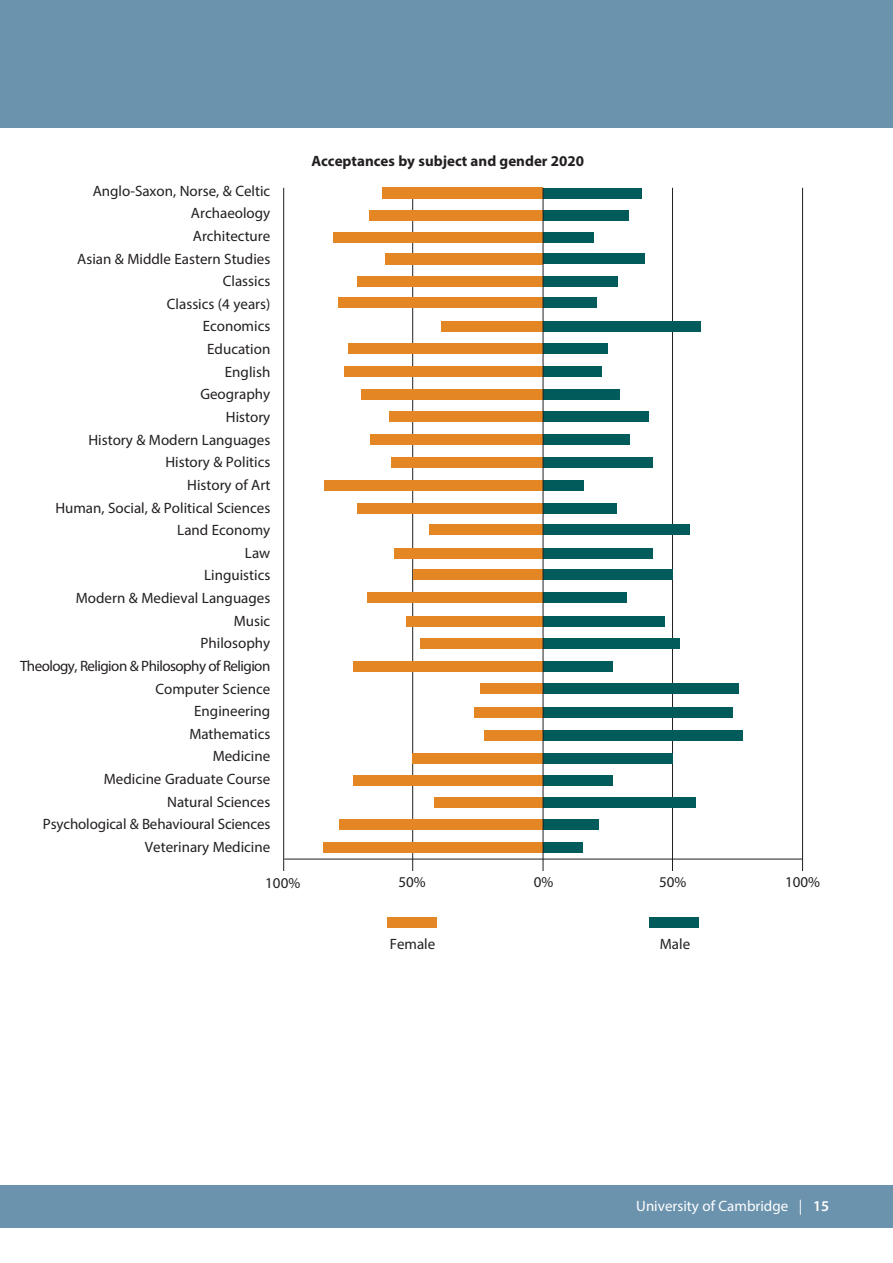
<style>
.page{position:relative;width:893px;height:1263px;background:#fff}
.page>*{position:absolute;margin:0;border:0;box-sizing:border-box;transform-origin:0 0}
.t1{font:15px/22.6px "Myriad Pro";color:#231f20;text-align:right}
.t2{font:700 15px "Myriad Pro";color:#231f20}
.t3{font:15px "Myriad Pro";color:#fff}
.s1{font-weight:600}
</style>
<div class="page">
<div style="left:0;top:1185px;width:893px;height:43px;background:#6c93ae"></div>
<div style="left:0;top:0;width:893px;height:128px;background:#6c93ae"></div>
<hr style="left:672px;top:188px;width:1px;height:683px;background:#231f20">
<hr style="left:412px;top:188px;width:1px;height:683px;background:#231f20">
<div style="left:385px;top:253px;width:158px;height:11px;background:#e48623"></div>
<div style="left:357px;top:276px;width:186px;height:11px;background:#e48623"></div>
<div style="left:338px;top:297px;width:205px;height:11px;background:#e48623"></div>
<div style="left:442px;top:321px;width:101px;height:11px;background:#e48623"></div>
<div style="left:348px;top:343px;width:195px;height:10px;background:#e48623"></div>
<div style="left:344px;top:366px;width:199px;height:11px;background:#e48623"></div>
<div style="left:361px;top:389px;width:182px;height:11px;background:#e48623"></div>
<div style="left:390px;top:411px;width:153px;height:11px;background:#e48623"></div>
<div style="left:370px;top:434px;width:173px;height:11px;background:#e48623"></div>
<div style="left:391px;top:457px;width:152px;height:11px;background:#e48623"></div>
<div style="left:324px;top:480px;width:219px;height:11px;background:#e48623"></div>
<div style="left:358px;top:503px;width:185px;height:10px;background:#e48623"></div>
<div style="left:429px;top:524px;width:114px;height:11px;background:#e48623"></div>
<div style="left:394px;top:548px;width:149px;height:11px;background:#e48623"></div>
<div style="left:413px;top:569px;width:130px;height:11px;background:#e48623"></div>
<div style="left:367px;top:592px;width:176px;height:11px;background:#e48623"></div>
<div style="left:406px;top:616px;width:137px;height:11px;background:#e48623"></div>
<div style="left:420px;top:638px;width:123px;height:11px;background:#e48623"></div>
<div style="left:353px;top:661px;width:190px;height:11px;background:#e48623"></div>
<div style="left:481px;top:683px;width:62px;height:11px;background:#e48623"></div>
<div style="left:484px;top:730px;width:59px;height:11px;background:#e48623"></div>
<div style="left:413px;top:752px;width:130px;height:11px;background:#e48623"></div>
<div style="left:353px;top:775px;width:190px;height:11px;background:#e48623"></div>
<div style="left:435px;top:796px;width:108px;height:11px;background:#e48623"></div>
<div style="left:340px;top:819px;width:203px;height:11px;background:#e48623"></div>
<div style="left:323px;top:842px;width:220px;height:11px;background:#e48623"></div>
<div style="left:475px;top:707px;width:68px;height:10px;background:#e48623"></div>
<div style="left:543px;top:253px;width:101px;height:11px;background:#005b5a"></div>
<div style="left:543px;top:276px;width:74px;height:11px;background:#005b5a"></div>
<div style="left:543px;top:297px;width:54px;height:11px;background:#005b5a"></div>
<div style="left:543px;top:321px;width:158px;height:11px;background:#005b5a"></div>
<div style="left:543px;top:343px;width:65px;height:10px;background:#005b5a"></div>
<div style="left:543px;top:366px;width:59px;height:11px;background:#005b5a"></div>
<div style="left:543px;top:389px;width:76px;height:11px;background:#005b5a"></div>
<div style="left:543px;top:411px;width:106px;height:11px;background:#005b5a"></div>
<div style="left:543px;top:434px;width:86px;height:11px;background:#005b5a"></div>
<div style="left:543px;top:457px;width:109px;height:11px;background:#005b5a"></div>
<div style="left:543px;top:480px;width:40px;height:11px;background:#005b5a"></div>
<div style="left:543px;top:503px;width:73px;height:10px;background:#005b5a"></div>
<div style="left:543px;top:524px;width:146px;height:11px;background:#005b5a"></div>
<div style="left:543px;top:548px;width:109px;height:11px;background:#005b5a"></div>
<div style="left:543px;top:569px;width:129px;height:11px;background:#005b5a"></div>
<div style="left:543px;top:592px;width:83px;height:11px;background:#005b5a"></div>
<div style="left:543px;top:616px;width:121px;height:11px;background:#005b5a"></div>
<div style="left:543px;top:638px;width:137px;height:11px;background:#005b5a"></div>
<div style="left:543px;top:661px;width:69px;height:11px;background:#005b5a"></div>
<div style="left:543px;top:683px;width:196px;height:11px;background:#005b5a"></div>
<div style="left:543px;top:707px;width:190px;height:10px;background:#005b5a"></div>
<div style="left:543px;top:730px;width:200px;height:11px;background:#005b5a"></div>
<div style="left:543px;top:752px;width:129px;height:11px;background:#005b5a"></div>
<div style="left:543px;top:775px;width:69px;height:11px;background:#005b5a"></div>
<div style="left:543px;top:796px;width:152px;height:11px;background:#005b5a"></div>
<div style="left:543px;top:819px;width:56px;height:11px;background:#005b5a"></div>
<div style="left:543px;top:842px;width:40px;height:11px;background:#005b5a"></div>
<hr style="left:284px;top:859px;width:519px;height:1px;background:#231f20">
<hr style="left:283px;top:188px;width:1px;height:683px;background:#231f20">
<hr style="left:802px;top:188px;width:1px;height:683px;background:#231f20">
<div style="left:649px;top:917px;width:50px;height:10px;background:#005b5a"></div>
<div style="left:387px;top:916px;width:50px;height:11px;background:#e48623"></div>
<div style="left:382px;top:188px;width:161px;height:11px;background:#e48623"></div>
<div style="left:369px;top:210px;width:174px;height:11px;background:#e48623"></div>
<div style="left:334px;top:232px;width:209px;height:10px;background:#e48623"></div>
<div style="left:543px;top:188px;width:99px;height:11px;background:#005b5a"></div>
<div style="left:543px;top:210px;width:86px;height:11px;background:#005b5a"></div>
<div style="left:543px;top:232px;width:51px;height:10px;background:#005b5a"></div>
<hr style="left:543px;top:188px;width:1px;height:683px;background:#231f20">
<p class="t1" style="left:20px;top:180px;width:252px">Anglo-Saxon, Norse, &amp; Celtic<br>Archaeology<br>Architecture<br>Asian &amp; Middle Eastern Studies<br>Classics<br>Classics (4 years)<br>Economics<br>Education<br>English<br>Geography<br>History<br>History &amp; Modern Languages<br>History &amp; Politics<br>History of Art<br>Human, Social, &amp; Political Sciences<br>Land Economy<br>Law<br>Linguistics<br>Modern &amp; Medieval Languages<br>Music<br>Philosophy<br>Theology, Religion &amp; Philosophy of Religion<br>Computer Science<br>Engineering<br>Mathematics<br>Medicine<br>Medicine Graduate Course<br>Natural Sciences<br>Psychological &amp; Behavioural Sciences<br>Veterinary Medicine</p>
<p class="t2" style="left:311px;top:155px;width:274px">Acceptances by subject and gender 2020</p>
<p class="t1" style="left:265px;top:872px;width:36px">100%</p>
<p class="t1" style="left:398px;top:872px;width:29px">50%</p>
<p class="t1" style="left:534px;top:872px;width:21px">0%</p>
<p class="t1" style="left:659px;top:872px;width:29px">50%</p>
<p class="t1" style="left:785px;top:872px;width:36px">100%</p>
<p class="t1" style="left:390px;top:933px;width:47px">Female</p>
<p class="t1" style="left:660px;top:933px;width:32px">Male</p>
<p class="t3" style="left:636px;top:1200px;width:194px">University of Cambridge | <span class="s1">15</span></p>
</div>
